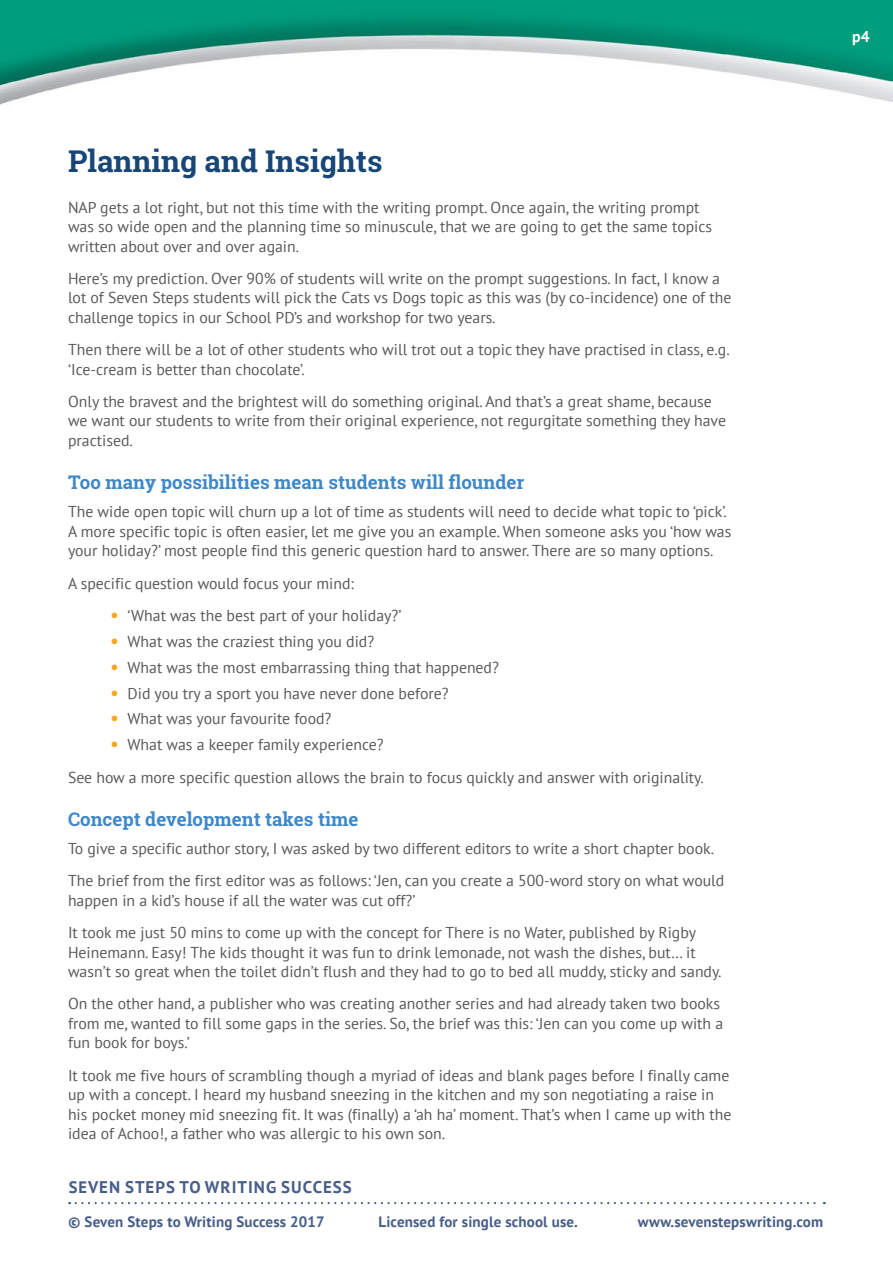
<style>
.page{position:relative;width:893px;height:1263px;background:#fff}
.page>*{position:absolute;margin:0;border:0;box-sizing:border-box;transform-origin:0 0}
.t1{font:700 30px "Roboto Slab";color:#164777}
.t2{font:700 18.75px "Roboto Slab";color:#3f88c8}
.t3{font:700 16.8px "PT Sans";letter-spacing:.06em;color:#475e89}
.t4{font:15.75px/19.5px "PT Sans";color:#58595b}
.t5{font:700 15.75px "PT Sans";color:#fff}
.t6{font:700 15px "PT Sans";letter-spacing:.01em;color:#475e89}
.s1{font-weight:700;font-size:18px;color:#faa61a}
.s2{font-size:16.5px}
</style>
<div class="page">
<img style="left:0;top:0;width:893px;height:1205px">
<svg style="left:76px;top:1202px;width:749px;height:2px"></svg>
<p class="t5" style="left:852px;top:26px;width:19px">p4</p>
<h1 class="t1" style="left:68px;top:140px;width:316px">Planning and Insights</h1>
<p class="t4" style="left:68px;top:197px;width:646px">NAP gets a lot right, but not this time with the writing prompt. Once again, the writing prompt was so wide open and the planning time so minuscule, that we are going to get the same topics written about over and over again.</p>
<p class="t4" style="left:68px;top:268px;width:665px">Here’s my prediction. Over 90% of students will write on the prompt suggestions. In fact, I know a lot of Seven Steps students will pick the Cats vs Dogs topic as this was (by co-incidence) one of the challenge topics in our School PD’s and workshop for two years.</p>
<p class="t4" style="left:68px;top:339px;width:663px">Then there will be a lot of other students who will trot out a topic they have practised in class, e.g. ‘Ice-cream is better than chocolate’.</p>
<p class="t4" style="left:68px;top:391px;width:659px">Only the bravest and the brightest will do something original. And that’s a great shame, because we want our students to write from their original experience, not regurgitate something they have practised.</p>
<p class="t2" style="left:68px;top:470px;width:458px">Too many possibilities mean students will flounder</p>
<p class="t4" style="left:68px;top:502px;width:665px">The wide open topic will churn up a lot of time as students will need to decide what topic to ‘pick’.<br>A more specific topic is often easier, let me give you an example. When someone asks you ‘how was your holiday?’ most people find this generic question hard to answer. There are so many options.</p>
<p class="t4" style="left:68px;top:573px;width:287px">A specific question would focus your mind:</p>
<p class="t4" style="left:111px;top:605px;width:292px"><span class="s1">•</span> ‘What was the best part of your holiday?’</p>
<p class="t4" style="left:111px;top:631px;width:265px"><span class="s1">•</span> What was the craziest thing you did?</p>
<p class="t4" style="left:111px;top:657px;width:390px"><span class="s1">•</span> What was the most embarrassing thing that happened?</p>
<p class="t4" style="left:111px;top:683px;width:340px"><span class="s1">•</span> Did you try a sport you have never done before?</p>
<p class="t4" style="left:111px;top:709px;width:222px"><span class="s1">•</span> What was your favourite food?</p>
<p class="t4" style="left:68px;top:728px;width:637px;line-height:32.2px;text-indent:43px"><span class="s1">•</span> What was a keeper family experience?<br>See how a more specific question allows the brain to focus quickly and answer with originality.</p>
<p class="t2" style="left:68px;top:806px;width:292px">Concept development takes time</p>
<p class="t4" style="left:68px;top:832px;width:658px;line-height:32.2px">To give a specific author story, I was asked by two different editors to write a short chapter book.<br>The brief from the first editor was as follows: ‘Jen, can you create a 500-word story on what would</p>
<p class="t4" style="left:68px;top:884px;width:629px;line-height:32.2px">happen in a kid’s house if all the water was cut off?’<br>It took me just 50 mins to come up with the concept for There is no Water, published by Rigby</p>
<p class="t4" style="left:68px;top:942px;width:655px">Heinemann. Easy! The kids thought it was fun to drink lemonade, not wash the dishes, but… it wasn’t so great when the toilet didn’t flush and they had to go to bed all muddy, sticky and sandy.</p>
<p class="t4" style="left:68px;top:994px;width:657px">On the other hand, a publisher who was creating another series and had already taken two books from me, wanted to fill some gaps in the series. So, the brief was this: ‘Jen can you come up with a fun book for boys.’</p>
<p class="t4" style="left:68px;top:1065px;width:665px">It took me five hours of scrambling though a myriad of ideas and blank pages before I finally came up with a concept. I heard my husband sneezing in the kitchen and my son negotiating a raise in his pocket money mid sneezing fit. It was (finally) a ‘ah ha’ moment. That’s when I came up with the idea of Achoo!, a father who was allergic to his own son.</p>
<p class="t3" style="left:69px;top:1175px;width:275px"><span class="s2">Se</span>ven Steps to Writing Success</p>
<p class="t6" style="left:68px;top:1212px;width:258px">© Seven Steps to Writing Success 2017</p>
<p class="t6" style="left:379px;top:1212px;width:201px">Licensed for single school use.</p>
<p class="t6" style="left:638px;top:1212px;width:187px">www.sevenstepswriting.com</p>
</div>
